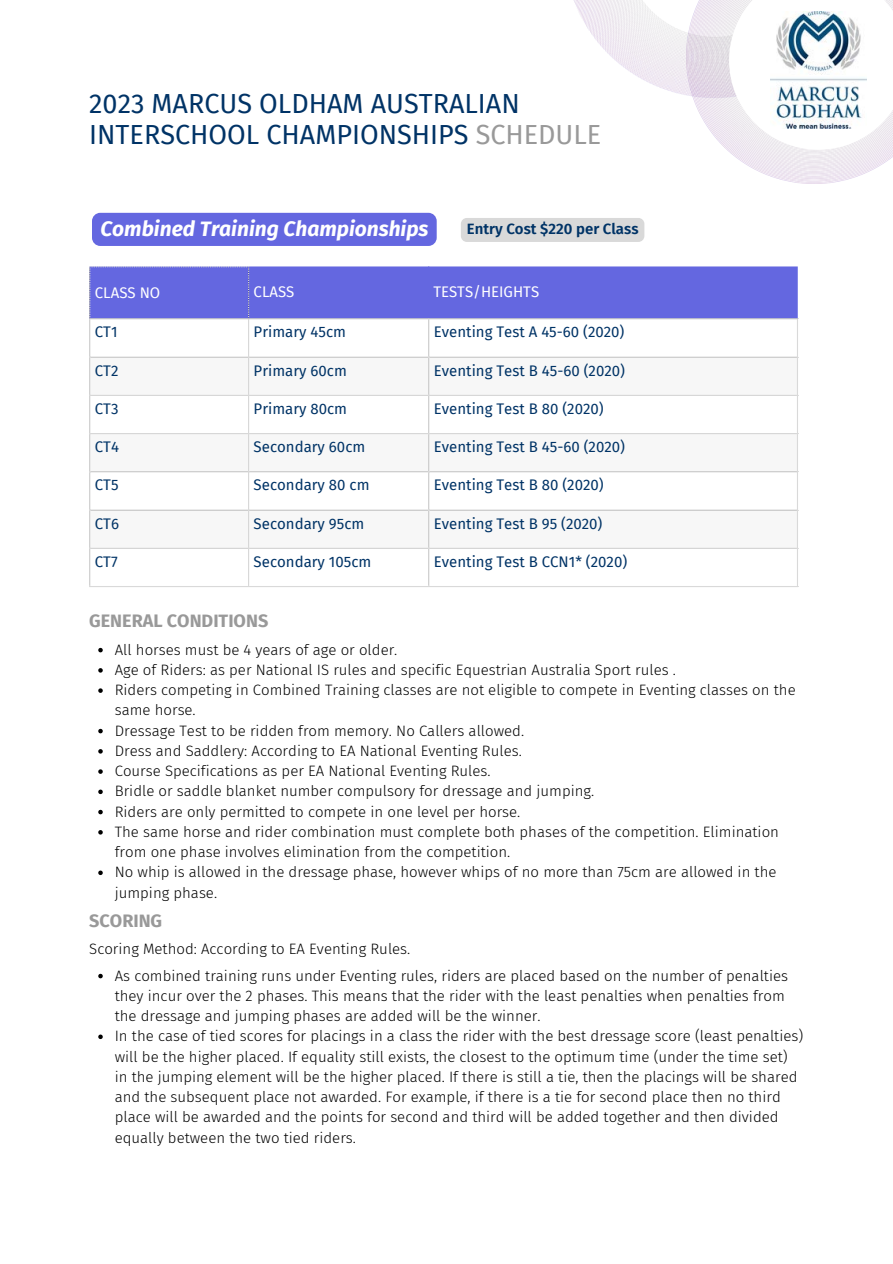
<style>
.page{position:relative;width:893px;height:1264px;background:#fff}
.page>*{position:absolute;margin:0;border:0;box-sizing:border-box;transform-origin:0 0}
.t1{font:27px/31.5px "Fira Sans";color:#036}
.t2{font:italic 700 21px "Fira Sans";color:#fff}
.t3{font:700 18px "Fira Sans";color:#999}
.t4{font:300 15px/20.2px "Fira Sans";color:#000}
.t5{font:15px "Fira Sans";color:#036}
.t6{font:15px "Fira Sans";color:#fff}
.t7{font:600 15px "Fira Sans";color:#036}
.s1{color:#999}
</style>
<div class="page">
<svg style="left:90px;top:319px;width:706px;height:267px"></svg>
<svg style="left:90px;top:358px;width:706px;height:189px"></svg>
<hr style="left:89px;top:319px;width:1px;height:267px;background:#d9d9d9">
<hr style="left:248px;top:319px;width:1px;height:267px;background:#d9d9d9">
<hr style="left:428px;top:319px;width:1px;height:267px;background:#d9d9d9">
<hr style="left:796px;top:319px;width:2px;height:267px;background:#d9d9d9">
<hr style="left:89px;top:318px;width:709px;height:1px;background:#d9d9d9">
<hr style="left:89px;top:356px;width:709px;height:2px;background:#d9d9d9">
<hr style="left:89px;top:395px;width:709px;height:1px;background:#d9d9d9">
<hr style="left:89px;top:433px;width:709px;height:1px;background:#d9d9d9">
<hr style="left:89px;top:471px;width:709px;height:1px;background:#d9d9d9">
<hr style="left:89px;top:509px;width:709px;height:1px;background:#d9d9d9">
<hr style="left:89px;top:547px;width:709px;height:2px;background:#d9d9d9">
<hr style="left:89px;top:586px;width:709px;height:1px;background:#d9d9d9">
<div style="left:89px;top:266px;width:708px;height:53px;background:#6467e0"></div>
<div style="left:92px;top:213px;width:344px;height:33px;background:#6467e0;border-radius:8px"></div>
<div style="left:461px;top:218px;width:183px;height:24px;background:#d9d9d9;border-radius:6px"></div>
<svg style="left:98px;top:648px;width:5px;height:4px"></svg>
<svg style="left:98px;top:668px;width:5px;height:4px"></svg>
<svg style="left:98px;top:688px;width:5px;height:5px"></svg>
<svg style="left:98px;top:729px;width:5px;height:4px"></svg>
<svg style="left:98px;top:749px;width:5px;height:4px"></svg>
<svg style="left:98px;top:769px;width:5px;height:4px"></svg>
<svg style="left:98px;top:789px;width:5px;height:5px"></svg>
<svg style="left:98px;top:809px;width:5px;height:5px"></svg>
<svg style="left:98px;top:830px;width:5px;height:4px"></svg>
<svg style="left:98px;top:870px;width:5px;height:5px"></svg>
<img style="left:727px;top:150px;width:165px;height:34px">
<img style="left:573px;top:0;width:156px;height:150px">
<svg style="left:729px;top:0;width:163px;height:150px"></svg>
<img style="left:770px;top:11px;width:96px;height:117px">
<svg style="left:98px;top:973px;width:5px;height:5px"></svg>
<svg style="left:98px;top:1034px;width:5px;height:5px"></svg>
<p class="t1" style="left:89px;top:88px;width:513px">2023 MARCUS OLDHAM AUSTRALIAN<br>INTERSCHOOL CHAMPIONSHIPS <span class="s1">SCHEDULE</span></p>
<p class="t2" style="left:100px;top:216px;width:329px">Combined Training Championships</p>
<p class="t7" style="left:467px;top:220px;width:173px">Entry Cost $220 per Class</p>
<p class="t6" style="left:95px;top:284px;width:67px">CLASS NO</p>
<p class="t6" style="left:254px;top:283px;width:42px">CLASS</p>
<p class="t6" style="left:433px;top:283px;width:107px">TESTS/HEIGHTS</p>
<p class="t5" style="left:95px;top:323px;width:24px">CT1</p>
<p class="t5" style="left:254px;top:323px;width:94px">Primary 45cm</p>
<p class="t5" style="left:434px;top:323px;width:192px">Eventing Test A 45-60 (2020)</p>
<p class="t5" style="left:95px;top:361px;width:25px">CT2</p>
<p class="t5" style="left:254px;top:361px;width:95px">Primary 60cm</p>
<p class="t5" style="left:434px;top:361px;width:192px">Eventing Test B 45-60 (2020)</p>
<p class="t5" style="left:95px;top:400px;width:25px">CT3</p>
<p class="t5" style="left:254px;top:400px;width:95px">Primary 80cm</p>
<p class="t5" style="left:434px;top:400px;width:171px">Eventing Test B 80 (2020)</p>
<p class="t5" style="left:95px;top:438px;width:26px">CT4</p>
<p class="t5" style="left:254px;top:438px;width:113px">Secondary 60cm</p>
<p class="t5" style="left:434px;top:438px;width:192px">Eventing Test B 45-60 (2020)</p>
<p class="t5" style="left:95px;top:476px;width:25px">CT5</p>
<p class="t5" style="left:254px;top:476px;width:117px">Secondary 80 cm</p>
<p class="t5" style="left:434px;top:476px;width:171px">Eventing Test B 80 (2020)</p>
<p class="t5" style="left:95px;top:514px;width:26px">CT6</p>
<p class="t5" style="left:254px;top:514px;width:112px">Secondary 95cm</p>
<p class="t5" style="left:434px;top:514px;width:170px">Eventing Test B 95 (2020)</p>
<p class="t5" style="left:95px;top:553px;width:24px">CT7</p>
<p class="t5" style="left:254px;top:553px;width:119px">Secondary 105cm</p>
<p class="t5" style="left:434px;top:553px;width:195px">Eventing Test B CCN1* (2020)</p>
<p class="t3" style="left:89px;top:610px;width:180px">GENERAL CONDITIONS</p>
<p class="t4" style="left:115px;top:639px;width:284px">All horses must be 4 years of age or older.</p>
<p class="t4" style="left:115px;top:659px;width:562px">Age of Riders: as per National IS rules and specific Equestrian Australia Sport rules .</p>
<p class="t4" style="left:115px;top:680px;width:682px">Riders competing in Combined Training classes are not eligible to compete in Eventing classes on the same horse.</p>
<p class="t4" style="left:115px;top:720px;width:411px">Dressage Test to be ridden from memory. No Callers allowed.</p>
<p class="t4" style="left:115px;top:740px;width:408px">Dress and Saddlery: According to EA National Eventing Rules.</p>
<p class="t4" style="left:115px;top:761px;width:377px">Course Specifications as per EA National Eventing Rules.</p>
<p class="t4" style="left:115px;top:781px;width:481px">Bridle or saddle blanket number compulsory for dressage and jumping.</p>
<p class="t4" style="left:115px;top:801px;width:407px">Riders are only permitted to compete in one level per horse.</p>
<p class="t4" style="left:115px;top:821px;width:665px">The same horse and rider combination must complete both phases of the competition. Elimination from one phase involves elimination from the competition.</p>
<p class="t4" style="left:115px;top:862px;width:663px">No whip is allowed in the dressage phase, however whips of no more than 75cm are allowed in the jumping phase.</p>
<p class="t3" style="left:89px;top:909px;width:74px">SCORING</p>
<p class="t4" style="left:89px;top:939px;width:322px">Scoring Method: According to EA Eventing Rules.</p>
<p class="t4" style="left:115px;top:965px;width:674px">As combined training runs under Eventing rules, riders are placed based on the number of penalties they incur over the 2 phases. This means that the rider with the least penalties when penalties from the dressage and jumping phases are added will be the winner.</p>
<p class="t4" style="left:115px;top:1026px;width:690px">In the case of tied scores for placings in a class the rider with the best dressage score (least penalties) will be the higher placed. If equality still exists, the closest to the optimum time (under the time set) in the jumping element will be the higher placed. If there is still a tie, then the placings will be shared and the subsequent place not awarded. For example, if there is a tie for second place then no third place will be awarded and the points for second and third will be added together and then divided equally between the two tied riders.</p>
</div>
